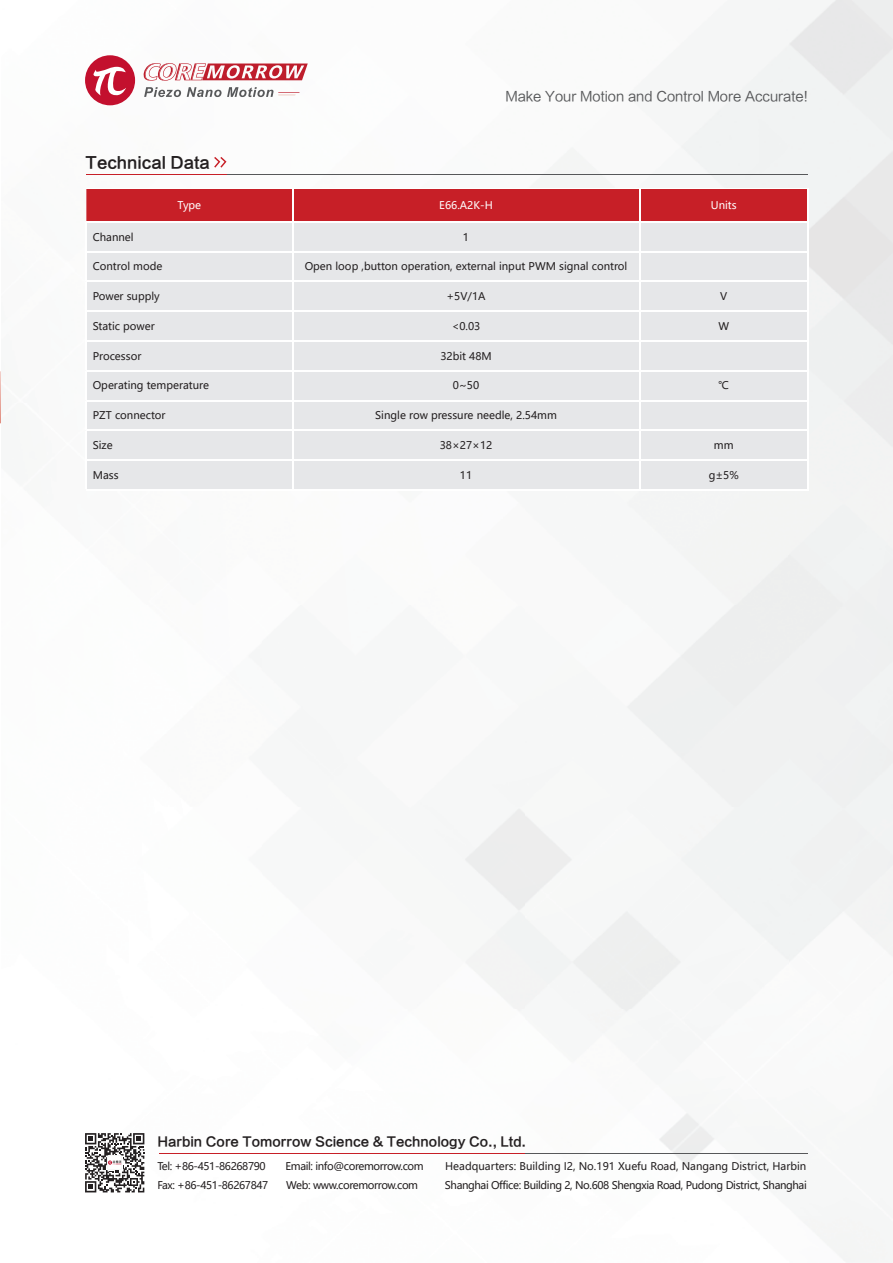
<style>
.page{position:relative;width:893px;height:1263px;background:#fff}
.page>*{position:absolute;margin:0;border:0;box-sizing:border-box;transform-origin:0 0}
.t1{font:15.75px "FZLTZHK GBK1 0";color:#231f20}
.t2{font:13.5px "FZLTHK GBK1 0";color:#57585a}
.t3{font:12.75px "FZLTZHK GBK1 0";color:#231f20}
.t4{font:10.5px "Microsoft Ya Hei";color:#231f20}
.t5{font:10.5px "Microsoft Ya Hei";letter-spacing:-.035em;color:#231f20}
.t6{font:10.5px "Microsoft Ya Hei";color:#fff}
</style>
<div class="page">
<img style="left:85px;top:0;width:808px;height:1262px">
<hr style="left:807px;top:188px;width:2px;height:33px;background:#fff">
<hr style="left:639px;top:221px;width:170px;height:2px;background:#fff">
<hr style="left:807px;top:223px;width:2px;height:29px;background:#fff">
<hr style="left:807px;top:252px;width:2px;height:29px;background:#fff">
<hr style="left:639px;top:281px;width:170px;height:1px;background:#fff">
<hr style="left:807px;top:282px;width:2px;height:29px;background:#fff">
<hr style="left:807px;top:311px;width:2px;height:29px;background:#fff">
<hr style="left:639px;top:340px;width:170px;height:2px;background:#fff">
<hr style="left:807px;top:342px;width:2px;height:28px;background:#fff">
<hr style="left:639px;top:370px;width:170px;height:2px;background:#fff">
<hr style="left:807px;top:372px;width:2px;height:28px;background:#fff">
<hr style="left:639px;top:400px;width:170px;height:1px;background:#fff">
<hr style="left:807px;top:401px;width:2px;height:29px;background:#fff">
<hr style="left:639px;top:430px;width:170px;height:1px;background:#fff">
<hr style="left:807px;top:431px;width:2px;height:28px;background:#fff">
<hr style="left:639px;top:459px;width:170px;height:2px;background:#fff">
<hr style="left:807px;top:461px;width:2px;height:28px;background:#fff">
<hr style="left:293px;top:489px;width:346px;height:2px;background:#fff">
<hr style="left:639px;top:489px;width:170px;height:2px;background:#fff">
<svg style="left:86px;top:188px;width:721px;height:301px;background:#e4d3d6"></svg>
<hr style="left:86px;top:489px;width:207px;height:2px;background:#fff">
<svg style="left:0;top:371px;width:1px;height:53px"></svg>
<hr style="left:86px;top:174px;width:722px;height:1px;background:#57585a">
<svg style="left:214px;top:157px;width:12px;height:11px"></svg>
<hr style="left:86px;top:174px;width:140px;height:1px;background:#c71f27">
<svg style="left:85px;top:1133px;width:59px;height:59px"></svg>
<hr style="left:320px;top:1153px;width:488px;height:1px;background:#57585a">
<hr style="left:159px;top:1153px;width:366px;height:1px;background:#c71f27">
<svg style="left:143px;top:63px;width:165px;height:18px"></svg>
<div style="left:85px;top:55px;width:50px;height:50px;background:#c3102e;border-radius:50%"></div>
<svg style="left:93px;top:67px;width:33px;height:29px"></svg>
<svg style="left:144px;top:87px;width:37px;height:10px"></svg>
<svg style="left:187px;top:87px;width:113px;height:10px"></svg>
<h1 class="t1" style="left:86px;top:154px;width:126px">Technical Data</h1>
<p class="t2" style="left:505px;top:88px;width:304px">Make Your Motion and Control More Accurate!</p>
<p class="t6" style="left:178px;top:198px;width:25px">Type</p>
<p class="t6" style="left:439px;top:198px;width:55px">E66.A2K-H</p>
<p class="t6" style="left:711px;top:198px;width:27px">Units</p>
<p class="t4" style="left:93px;top:230px;width:42px">Channel</p>
<p class="t4" style="left:463px;top:230px;width:8px">1</p>
<p class="t4" style="left:93px;top:259px;width:71px">Control mode</p>
<p class="t4" style="left:305px;top:259px;width:324px">Open loop ,button operation, external input PWM signal control</p>
<p class="t4" style="left:93px;top:289px;width:69px">Power supply</p>
<p class="t4" style="left:446px;top:289px;width:41px">+5V/1A</p>
<p class="t4" style="left:720px;top:289px;width:9px">V</p>
<p class="t4" style="left:93px;top:319px;width:64px">Static power</p>
<p class="t4" style="left:452px;top:319px;width:30px">&lt;0.03</p>
<p class="t4" style="left:718px;top:319px;width:12px">W</p>
<p class="t4" style="left:93px;top:349px;width:50px">Processor</p>
<p class="t4" style="left:440px;top:349px;width:53px">32bit 48M</p>
<p class="t4" style="left:93px;top:379px;width:118px">Operating temperature</p>
<p class="t4" style="left:453px;top:379px;width:28px">0~50</p>
<p class="t4" style="left:718px;top:379px;width:12px">℃</p>
<p class="t4" style="left:93px;top:408px;width:74px">PZT connector</p>
<p class="t4" style="left:375px;top:408px;width:183px">Single row pressure needle, 2.54mm</p>
<p class="t4" style="left:93px;top:438px;width:21px">Size</p>
<p class="t4" style="left:440px;top:438px;width:54px">38×27×12</p>
<p class="t4" style="left:714px;top:438px;width:21px">mm</p>
<p class="t4" style="left:93px;top:468px;width:27px">Mass</p>
<p class="t4" style="left:460px;top:468px;width:14px">11</p>
<p class="t4" style="left:709px;top:468px;width:32px">g±5%</p>
<p class="t3" style="left:157px;top:1134px;width:370px">Harbin Core Tomorrow Science &amp; Technology Co., Ltd.</p>
<p class="t5" style="left:157px;top:1158px;width:110px">Tel: +86-451-86268790</p>
<p class="t5" style="left:286px;top:1158px;width:140px">Email: info@coremorrow.com</p>
<p class="t4" style="left:445px;top:1158px;width:363px">Headquarters: Building I2, No.191 Xuefu Road, Nangang District, Harbin</p>
<p class="t5" style="left:157px;top:1178px;width:113px">Fax: +86-451-86267847</p>
<p class="t5" style="left:286px;top:1178px;width:133px">Web: www.coremorrow.com</p>
<p class="t5" style="left:445px;top:1178px;width:363px">Shanghai Office: Building 2, No.608 Shengxia Road, Pudong District, Shanghai</p>
</div>
